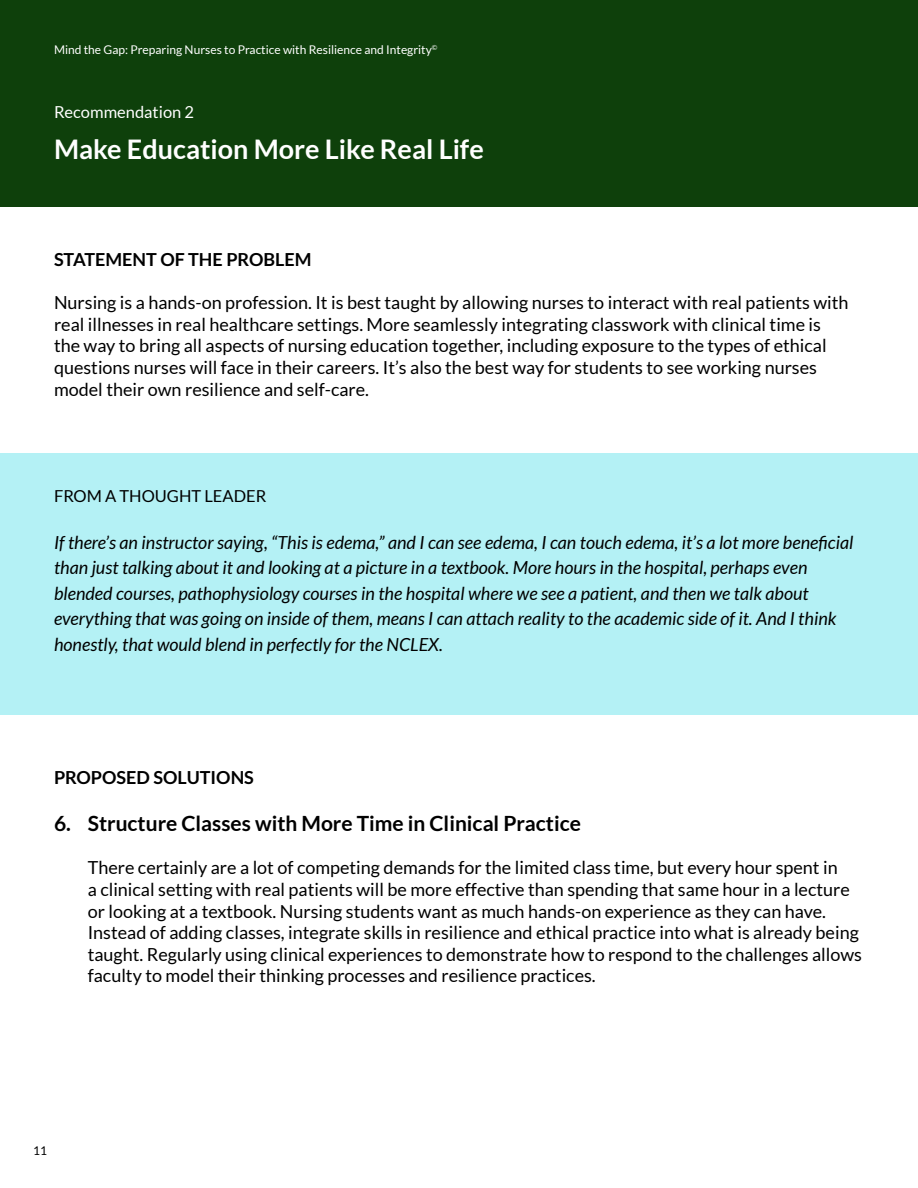
<style>
.page{position:relative;width:918px;height:1188px;background:#fff}
.page>*{position:absolute;margin:0;border:0;box-sizing:border-box;transform-origin:0 0}
.t1{font:700 27px "Lato";color:#fff}
.t2{font:700 21px "Lato";color:#000}
.t3{font:18px/21.6px "Lato";color:#000}
.t4{font:italic 18px/25.5px "Lato";color:#000}
.t5{font:700 18px "Lato";color:#000}
.t6{font:16.5px "Lato";color:#000}
.t7{font:16.5px "Lato";color:#fff}
.t8{font:12px "Lato";color:#fff}
.t9{font:12px "Lato";color:#000}
</style>
<div class="page">
<div style="left:0;top:0;width:918px;height:206px;background:#0e400b"></div>
<div style="left:0;top:454px;width:918px;height:261px;background:#b4f1f5"></div>
<p class="t8" style="left:54px;top:43px;width:385px">Mind the Gap: Preparing Nurses to Practice with Resilience and Integrity<sup>©</sup></p>
<p class="t7" style="left:54px;top:102px;width:142px">Recommendation 2</p>
<h1 class="t1" style="left:54px;top:134px;width:431px">Make Education More Like Real Life</h1>
<p class="t5" style="left:54px;top:249px;width:259px">STATEMENT OF THE PROBLEM</p>
<p class="t3" style="left:54px;top:292px;width:796px">Nursing is a hands-on profession. It is best taught by allowing nurses to interact with real patients with real illnesses in real healthcare settings. More seamlessly integrating classwork with clinical time is the way to bring all aspects of nursing education together, including exposure to the types of ethical questions nurses will face in their careers. It’s also the best way for students to see working nurses model their own resilience and self-care.</p>
<p class="t6" style="left:54px;top:486px;width:214px">FROM A THOUGHT LEADER</p>
<p class="t4" style="left:54px;top:530px;width:801px">If there’s an instructor saying, “This is edema,” and I can see edema, I can touch edema, it’s a lot more beneficial than just talking about it and looking at a picture in a textbook. More hours in the hospital, perhaps even blended courses, pathophysiology courses in the hospital where we see a patient, and then we talk about everything that was going on inside of them, means I can attach reality to the academic side of it. And I think honestly, that would blend in perfectly for the NCLEX.</p>
<p class="t5" style="left:54px;top:768px;width:201px">PROPOSED SOLUTIONS</p>
<p class="t2" style="left:54px;top:812px;width:529px">6. Structure Classes with More Time in Clinical Practice</p>
<p class="t3" style="left:88px;top:857px;width:776px">There certainly are a lot of competing demands for the limited class time, but every hour spent in<br>a clinical setting with real patients will be more effective than spending that same hour in a lecture or looking at a textbook. Nursing students want as much hands-on experience as they can have.<br>Instead of adding classes, integrate skills in resilience and ethical practice into what is already being taught. Regularly using clinical experiences to demonstrate how to respond to the challenges allows faculty to model their thinking processes and resilience practices.</p>
<p class="t9" style="left:33px;top:1144px;width:15px">11</p>
</div>
